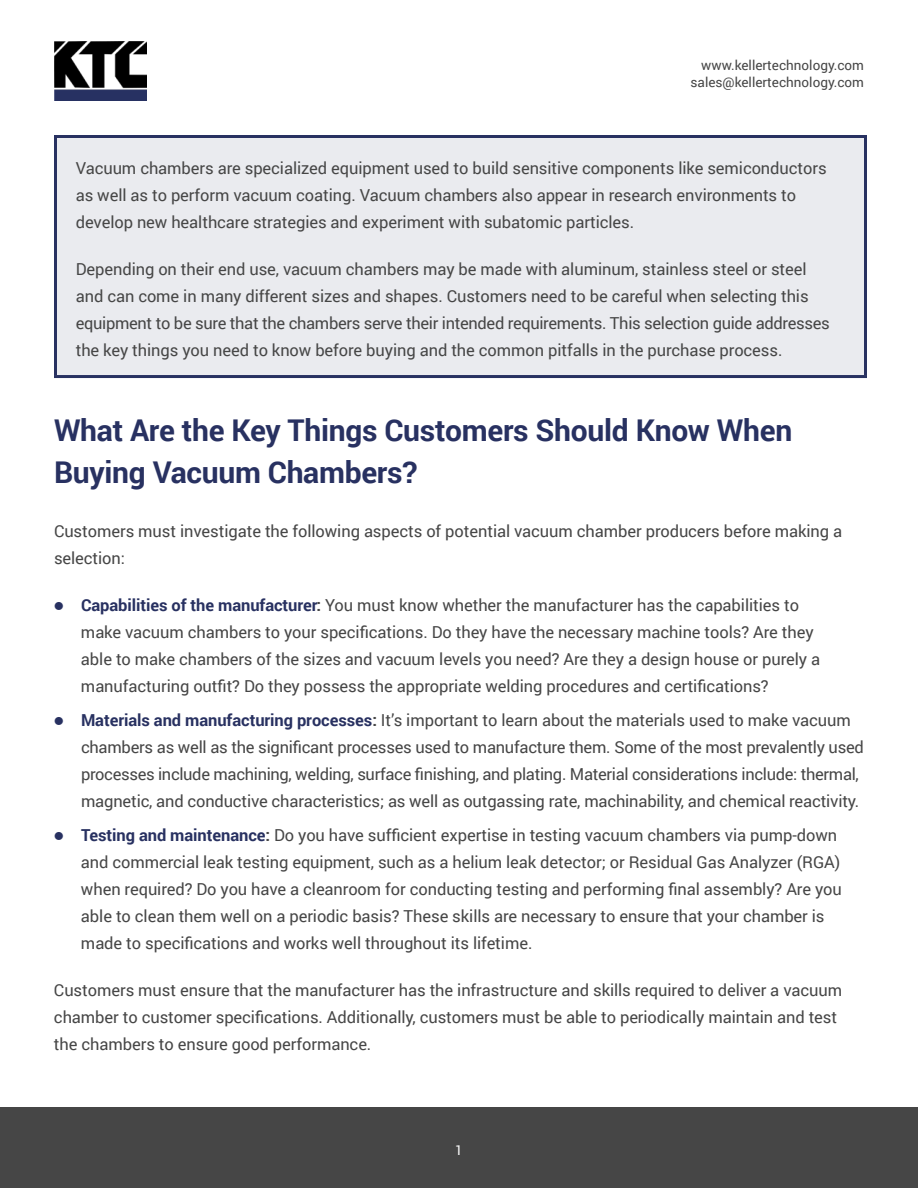
<style>
.page{position:relative;width:918px;height:1188px;background:#fff}
.page>*{position:absolute;margin:0;border:0;box-sizing:border-box;transform-origin:0 0}
.t1{font:700 30px/42px "Roboto";letter-spacing:-.01em;color:#283161}
.t2{font:16.5px/27px "Roboto";letter-spacing:-.005em;color:#464646}
.t3{font:13.5px/16.2px "Roboto";color:#464646;text-align:right}
.t4{font:13.5px "Roboto";color:#fff}
.s1{font-family:"Lato";font-weight:900;color:#283161}
.s2{font-weight:700;color:#283161}
.s3{font-weight:700}
</style>
<div class="page">
<div style="left:0;top:1107px;width:918px;height:81px;background:#464646"></div>
<img style="left:54px;top:42px;width:93px;height:59px">
<div style="left:56px;top:136px;width:810px;height:241px;background:#eaebef"></div>
<hr style="left:54px;top:135px;width:813px;height:3px;background:#283161">
<hr style="left:54px;top:138px;width:3px;height:237px;background:#283161">
<hr style="left:864px;top:138px;width:3px;height:237px;background:#283161">
<hr style="left:54px;top:375px;width:813px;height:3px;background:#283161">
<p class="t3" style="left:691px;top:59px;width:175px">www.kellertechnology.com sales@kellertechnology.com</p>
<p class="t2" style="left:76px;top:156px;width:752px">Vacuum chambers are specialized equipment used to build sensitive components like semiconductors as well as to perform vacuum coating. Vacuum chambers also appear in research environments to develop new healthcare strategies and experiment with subatomic particles.</p>
<p class="t2" style="left:76px;top:257px;width:756px">Depending on their end use, vacuum chambers may be made with aluminum, stainless steel or steel and can come in many different sizes and shapes. Customers need to be careful when selecting this equipment to be sure that the chambers serve their intended requirements. This selection guide addresses the key things you need to know before buying and the common pitfalls in the purchase process.</p>
<h1 class="t1" style="left:54px;top:412px;width:740px">What Are the Key Things Customers Should Know When<br>Buying Vacuum Chambers?</h1>
<p class="t2" style="left:54px;top:519px;width:790px">Customers must investigate the following aspects of potential vacuum chamber producers before making a selection:</p>
<p class="t2" style="left:81px;top:593px;width:741px;text-indent:-27px"><span class="s1">•</span> <span class="s2">Capabilities of the manufacturer</span><span class="s3">:</span> You must know whether the manufacturer has the capabilities to make vacuum chambers to your specifications. Do they have the necessary machine tools? Are they able to make chambers of the sizes and vacuum levels you need? Are they a design house or purely a manufacturing outfit? Do they possess the appropriate welding procedures and certifications?</p>
<p class="t2" style="left:81px;top:708px;width:785px;text-indent:-27px"><span class="s1">•</span> <span class="s2">Materials and manufacturing processes</span><span class="s3">:</span> It’s important to learn about the materials used to make vacuum chambers as well as the significant processes used to manufacture them. Some of the most prevalently used processes include machining, welding, surface finishing, and plating. Material considerations include: thermal, magnetic, and conductive characteristics; as well as outgassing rate, machinability, and chemical reactivity.</p>
<p class="t2" style="left:81px;top:821px;width:762px;text-indent:-27px"><span class="s1">•</span> <span class="s2">Testing and maintenance</span><span class="s3">:</span> Do you have sufficient expertise in testing vacuum chambers via pump-down and commercial leak testing equipment, such as a helium leak detector; or Residual Gas Analyzer (RGA) when required? Do you have a cleanroom for conducting testing and performing final assembly? Are you able to clean them well on a periodic basis? These skills are necessary to ensure that your chamber is made to specifications and works well throughout its lifetime.</p>
<p class="t2" style="left:54px;top:978px;width:790px">Customers must ensure that the manufacturer has the infrastructure and skills required to deliver a vacuum chamber to customer specifications. Additionally, customers must be able to periodically maintain and test the chambers to ensure good performance.</p>
<p class="t4" style="left:455px;top:1144px;width:9px">1</p>
</div>
